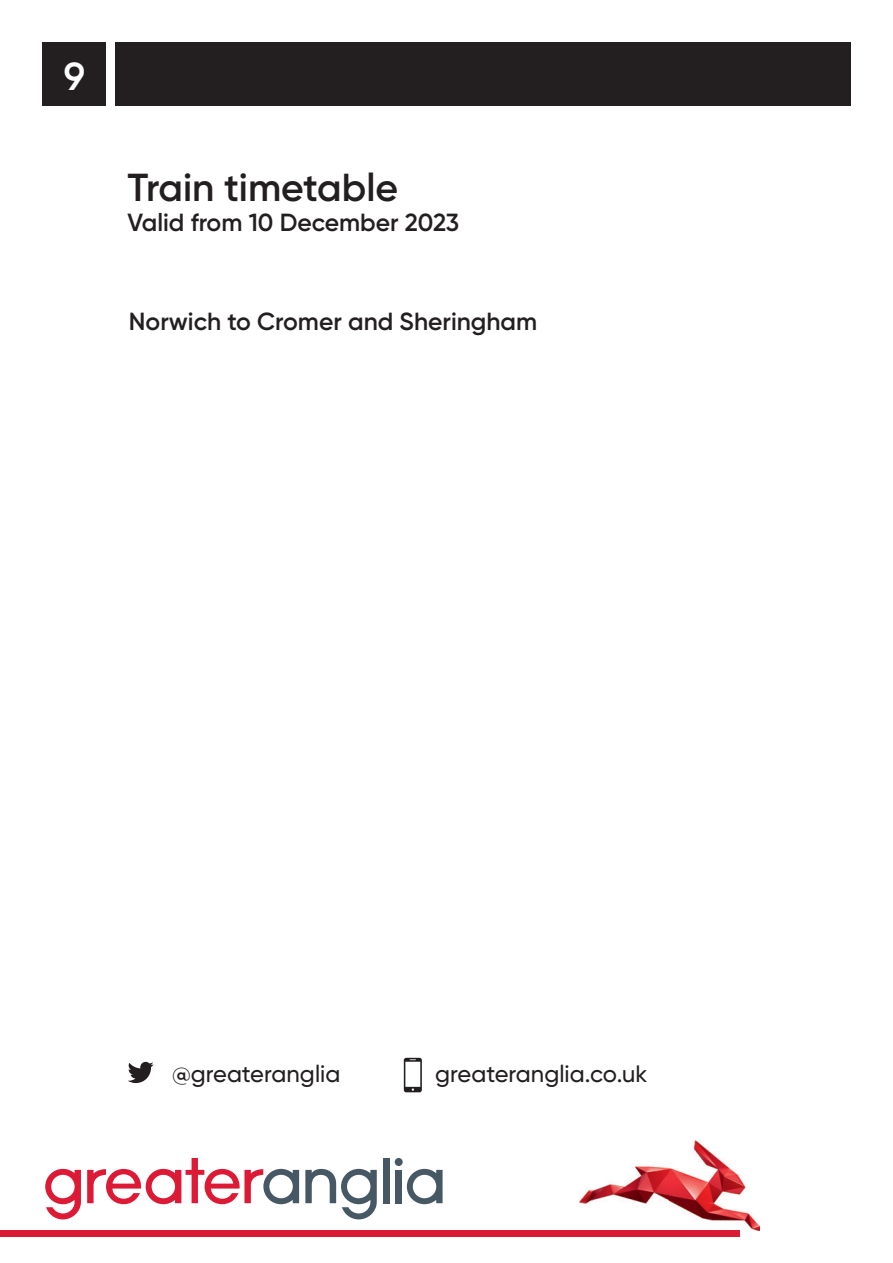
<style>
.page{position:relative;width:893px;height:1263px;background:#fff}
.page>*{position:absolute;margin:0;border:0;box-sizing:border-box;transform-origin:0 0}
.t1{font:600 39px "Gilroy";color:#231f20}
.t2{font:600 39px "Gilroy";color:#fff}
.t3{font:600 24.75px "Gilroy";color:#231f20}
.t4{font:500 23.7px "Gilroy";color:#231f20}
</style>
<div class="page">
<img style="left:580px;top:1140px;width:180px;height:90px">
<svg style="left:45px;top:1169px;width:36px;height:50px"></svg>
<svg style="left:87px;top:1158px;width:212px;height:46px"></svg>
<div style="left:383px;top:1158px;width:6px;height:45px;background:#475865"></div>
<svg style="left:395px;top:1158px;width:48px;height:46px"></svg>
<div style="left:395px;top:1170px;width:7px;height:33px;background:#475865"></div>
<svg style="left:305px;top:1169px;width:72px;height:50px"></svg>
<div style="left:0;top:1230px;width:739px;height:7px;background:#dc1a36"></div>
<svg style="left:128px;top:1062px;width:26px;height:21px"></svg>
<svg style="left:404px;top:1058px;width:18px;height:34px"></svg>
<div style="left:115px;top:43px;width:735px;height:63px;background:#231f20"></div>
<div style="left:43px;top:43px;width:63px;height:63px;background:#231f20"></div>
<p class="t2" style="left:64px;top:52px;width:23px">9</p>
<p class="t1" style="left:128px;top:163px;width:272px">Train timetable</p>
<p class="t3" style="left:128px;top:207px;width:333px">Valid from 10 December 2023</p>
<p class="t3" style="left:129px;top:306px;width:410px">Norwich to Cromer and Sheringham</p>
<p class="t4" style="left:172px;top:1059px;width:170px">@greateranglia</p>
<p class="t4" style="left:435px;top:1059px;width:214px">greateranglia.co.uk</p>
</div>
